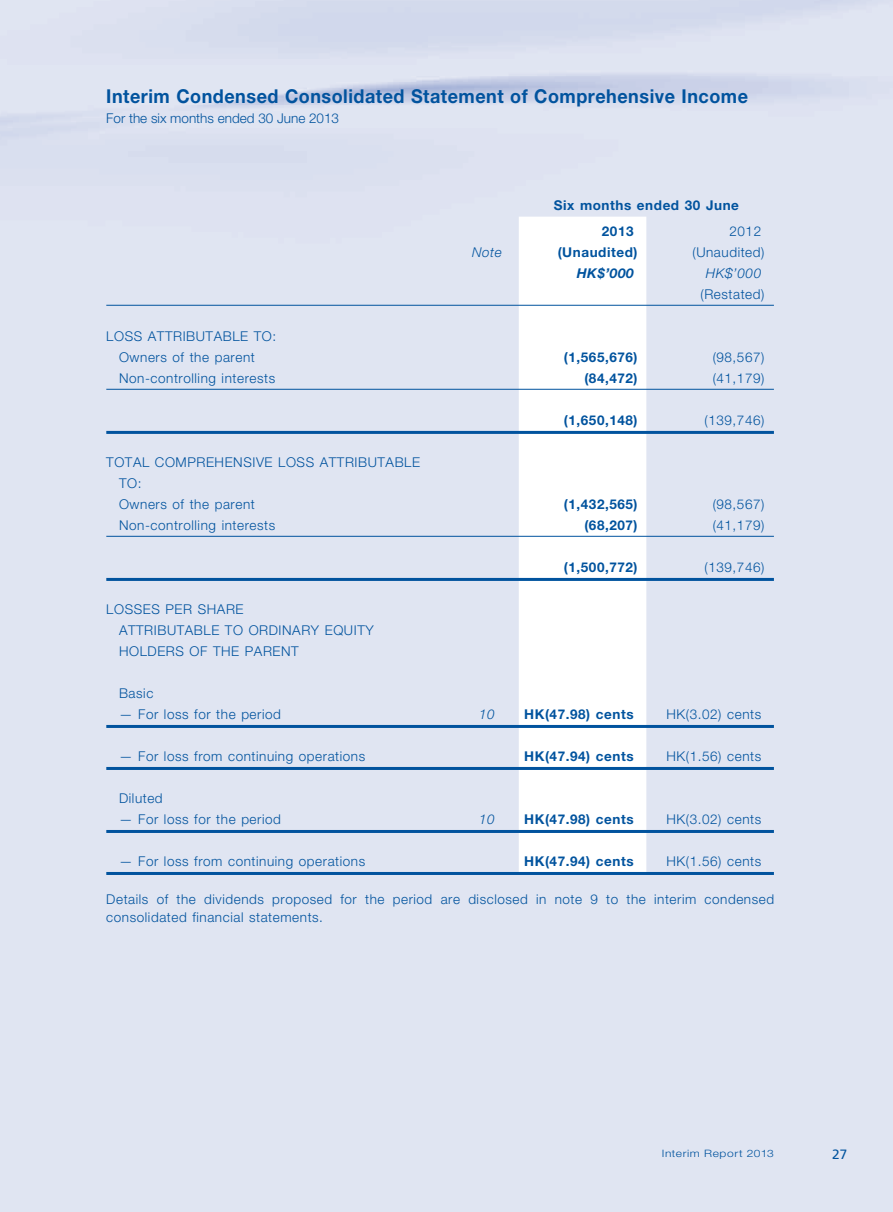
<style>
.page{position:relative;width:893px;height:1212px;background:#fff}
.page>*{position:absolute;margin:0;border:0;box-sizing:border-box;transform-origin:0 0}
.t1{font:700 19.2px "Helvetica Neue";letter-spacing:.03em;color:#01539e;scale:.94 1}
.t2{font:300 13.5px/21px "Helvetica Neue";letter-spacing:.04em;color:#01539e}
.t3{font:700 13.5px/25.2px "Helvetica Neue";letter-spacing:.04em;color:#01539e}
.t4{font:300 13.5px "Helvetica Neue";color:#01539e}
.t5{font:italic 300 13.5px "Helvetica Neue";letter-spacing:.04em;color:#01539e}
.t6{font:italic 700 13.5px "Helvetica Neue";color:#01539e}
.t7{font:13.5px "Frutiger";color:#01539e}
.t8{font:300 10.2px "Helvetica Neue";letter-spacing:.045em;color:#01539e;scale:1.18 1}
</style>
<div class="page">
<svg style="left:519px;top:304px;width:127px;height:568px"></svg>
<hr style="left:106px;top:305px;width:668px;height:1px;background:#01539e">
<hr style="left:106px;top:389px;width:668px;height:1px;background:#01539e">
<hr style="left:106px;top:431px;width:668px;height:3px;background:#01539e">
<hr style="left:106px;top:536px;width:668px;height:1px;background:#01539e">
<hr style="left:106px;top:578px;width:668px;height:3px;background:#01539e">
<hr style="left:106px;top:725px;width:668px;height:3px;background:#01539e">
<hr style="left:106px;top:767px;width:668px;height:3px;background:#01539e">
<hr style="left:106px;top:830px;width:668px;height:3px;background:#01539e">
<hr style="left:106px;top:872px;width:668px;height:3px;background:#01539e">
<h1 class="t1" style="left:106px;top:84px;width:684px">Interim Condensed Consolidated Statement of Comprehensive Income</h1>
<p class="t4" style="left:106px;top:110px;width:234px">For the six months ended 30 June 2013</p>
<p class="t3" style="left:602px;top:193px;width:139px;text-indent:-48px">Six months ended 30 June<br>2013</p>
<p class="t2" style="left:729px;top:220px;width:33px">2012</p>
<p class="t2" style="left:119px;top:325px;width:159px;text-indent:-13px">LOSS ATTRIBUTABLE TO:<br>Owners of the parent</p>
<p class="t5" style="left:472px;top:244px;width:31px">Note</p>
<p class="t3" style="left:558px;top:239px;width:81px">(Unaudited)</p>
<p class="t2" style="left:692px;top:241px;width:73px">(Unaudited)</p>
<p class="t6" style="left:577px;top:265px;width:58px">HK$’000</p>
<p class="t5" style="left:706px;top:265px;width:57px">HK$’000</p>
<p class="t2" style="left:701px;top:283px;width:65px">(Restated)</p>
<p class="t3" style="left:564px;top:344px;width:75px">(1,565,676)</p>
<p class="t2" style="left:713px;top:346px;width:53px">(98,567)</p>
<p class="t2" style="left:119px;top:367px;width:158px">Non-controlling interests</p>
<p class="t3" style="left:584px;top:365px;width:55px">(84,472)</p>
<p class="t2" style="left:713px;top:367px;width:53px">(41,179)</p>
<p class="t3" style="left:564px;top:407px;width:75px">(1,650,148)</p>
<p class="t2" style="left:705px;top:409px;width:61px">(139,746)</p>
<p class="t2" style="left:119px;top:451px;width:303px;text-indent:-13px">TOTAL COMPREHENSIVE LOSS ATTRIBUTABLE<br>TO:<br>Owners of the parent</p>
<p class="t3" style="left:564px;top:491px;width:75px">(1,432,565)</p>
<p class="t2" style="left:713px;top:493px;width:53px">(98,567)</p>
<p class="t2" style="left:119px;top:514px;width:158px">Non-controlling interests</p>
<p class="t3" style="left:584px;top:512px;width:55px">(68,207)</p>
<p class="t2" style="left:713px;top:514px;width:53px">(41,179)</p>
<p class="t3" style="left:564px;top:554px;width:75px">(1,500,772)</p>
<p class="t2" style="left:705px;top:556px;width:61px">(139,746)</p>
<p class="t2" style="left:119px;top:598px;width:256px;text-indent:-13px">LOSSES PER SHARE<br>ATTRIBUTABLE TO ORDINARY EQUITY<br>HOLDERS OF THE PARENT</p>
<p class="t2" style="left:119px;top:682px;width:36px">Basic</p>
<p class="t2" style="left:119px;top:703px;width:163px">— For loss for the period</p>
<p class="t5" style="left:479px;top:706px;width:17px">10</p>
<p class="t3" style="left:524px;top:701px;width:111px">HK(47.98) cents</p>
<p class="t2" style="left:666px;top:703px;width:96px">HK(3.02) cents</p>
<p class="t2" style="left:119px;top:745px;width:248px">— For loss from continuing operations</p>
<p class="t3" style="left:524px;top:743px;width:111px">HK(47.94) cents</p>
<p class="t2" style="left:666px;top:745px;width:96px">HK(1.56) cents</p>
<p class="t2" style="left:119px;top:787px;width:45px">Diluted</p>
<p class="t2" style="left:119px;top:808px;width:163px">— For loss for the period</p>
<p class="t5" style="left:479px;top:811px;width:17px">10</p>
<p class="t3" style="left:524px;top:806px;width:111px">HK(47.98) cents</p>
<p class="t2" style="left:666px;top:808px;width:96px">HK(3.02) cents</p>
<p class="t2" style="left:119px;top:850px;width:248px">— For loss from continuing operations</p>
<p class="t3" style="left:524px;top:848px;width:111px">HK(47.94) cents</p>
<p class="t2" style="left:666px;top:850px;width:96px">HK(1.56) cents</p>
<p class="t2" style="left:106px;top:890px;width:669px;line-height:18px">Details of the dividends proposed for the period are disclosed in note 9 to the interim condensed consolidated financial statements.</p>
<p class="t8" style="left:662px;top:1147px;width:96px">Interim Report 2013</p>
<p class="t7" style="left:832px;top:1146px;width:17px">27</p>
</div>
